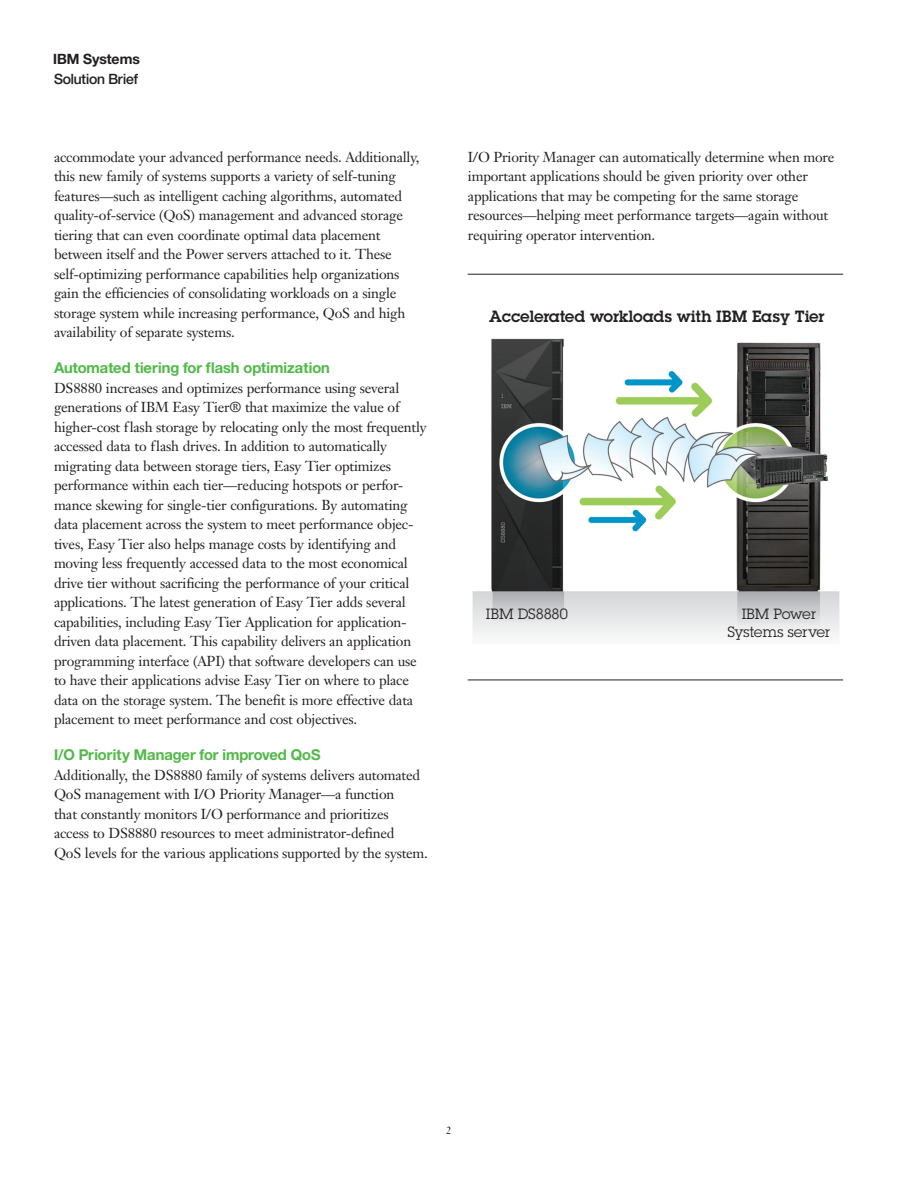
<style>
.page{position:relative;width:918px;height:1188px;background:#fff}
.page>*{position:absolute;margin:0;border:0;box-sizing:border-box;transform-origin:0 0}
.t1{font:600 15.9px "Lubalinfor IBM";color:#231f20}
.t2{font:700 15px "Helv Neuefor IBM";color:#51b948}
.t3{font:14.55px/17.4px "Lubalinfor IBM";color:#231f20;text-align:center}
.t4{font:14.25px/19.5px "Janson Text LT Pro";letter-spacing:-.015em;color:#231f20}
.t5{font:500 14.25px "Helv Neuefor IBM";letter-spacing:-.01em;color:#231f20}
.t6{font:700 14.25px "Helv Neuefor IBM";color:#231f20}
.t7{font:10.5px "Janson Text LT Pro";color:#231f20}
</style>
<div class="page">
<hr style="left:468px;top:274px;width:375px;height:1px;background:#231f20">
<hr style="left:468px;top:680px;width:375px;height:1px;background:#231f20">
<img style="left:472px;top:338px;width:368px;height:298px">
<p class="t6" style="left:53px;top:50px;width:88px">IBM Systems</p>
<p class="t5" style="left:54px;top:70px;width:85px">Solution Brief</p>
<p class="t4" style="left:54px;top:147px;width:367px">accommodate your advanced performance needs. Additionally, this new family of systems supports a variety of self-tuning features—such as intelligent caching algorithms, automated quality-of-service (QoS) management and advanced storage tiering that can even coordinate optimal data placement between itself and the Power servers attached to it. These self-optimizing performance capabilities help organizations gain the efficiencies of consolidating workloads on a single storage system while increasing performance, QoS and high availability of separate systems.</p>
<p class="t2" style="left:54px;top:359px;width:277px">Automated tiering for flash optimization</p>
<p class="t4" style="left:54px;top:378px;width:374px">DS8880 increases and optimizes performance using several generations of IBM Easy Tier® that maximize the value of higher-cost flash storage by relocating only the most frequently accessed data to flash drives. In addition to automatically migrating data between storage tiers, Easy Tier optimizes performance within each tier—reducing hotspots or perfor&shy;mance skewing for single-tier configurations. By automating data placement across the system to meet performance objec&shy;tives, Easy Tier also helps manage costs by identifying and moving less frequently accessed data to the most economical drive tier without sacrificing the performance of your critical applications. The latest generation of Easy Tier adds several capabilities, including Easy Tier Application for application&shy;driven data placement. This capability delivers an application programming interface (API) that software developers can use to have their applications advise Easy Tier on where to place data on the storage system. The benefit is more effective data placement to meet performance and cost objectives.</p>
<p class="t2" style="left:54px;top:746px;width:268px">I/O Priority Manager for improved QoS</p>
<p class="t4" style="left:54px;top:765px;width:376px">Additionally, the DS8880 family of systems delivers automated QoS management with I/O Priority Manager—a function<br>that constantly monitors I/O performance and prioritizes<br>access to DS8880 resources to meet administrator-defined<br>QoS levels for the various applications supported by the system.</p>
<p class="t4" style="left:468px;top:147px;width:368px">I/O Priority Manager can automatically determine when more important applications should be given priority over other applications that may be competing for the same storage resources—helping meet performance targets—again without requiring operator intervention.</p>
<p class="t1" style="left:489px;top:306px;width:337px">Accelerated workloads with IBM Easy Tier</p>
<p class="t3" style="left:486px;top:605px;width:84px">IBM DS8880</p>
<p class="t3" style="left:728px;top:605px;width:104px">IBM Power<br>Systems server</p>
<p class="t7" style="left:446px;top:1124px;width:7px">2</p>
</div>
